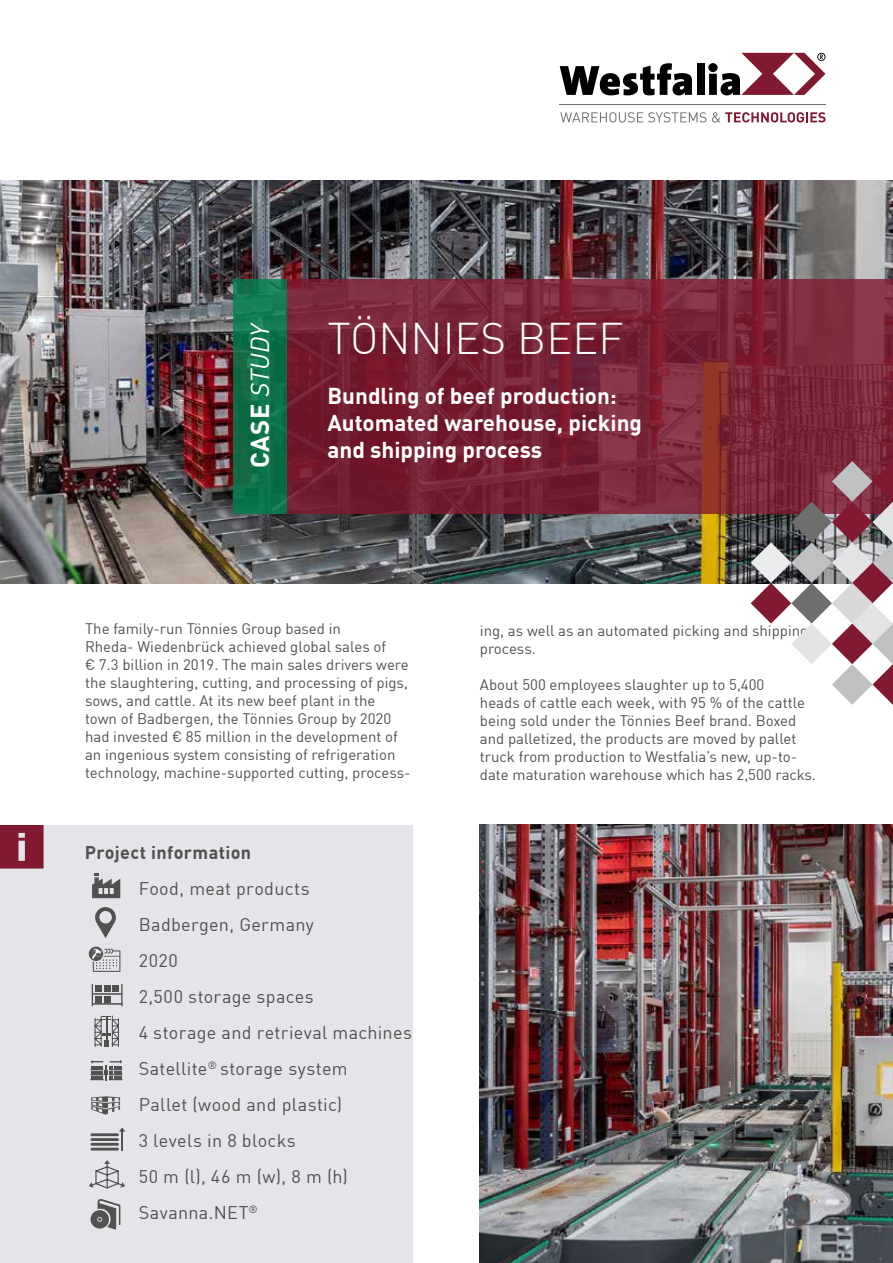
<style>
.page{position:relative;width:893px;height:1263px;background:#fff}
.page>*{position:absolute;margin:0;border:0;box-sizing:border-box;transform-origin:0 0}
.t1{font:300 43.5px "DIN Offc Pro";color:#fff}
.t2{font:italic 25.5px "DIN Offc Pro";color:#fff}
.t3{font:700 22.5px/27px "DIN Offc Pro";color:#fff}
.t4{font:18px/36px "DIN Offc Pro";letter-spacing:.02em;color:#505251}
.t5{font:700 18px "DIN Offc Pro";letter-spacing:.02em;color:#505251}
.t6{font:15px/18px "DIN Offc Pro";color:#505251}
.s1{font-weight:700;font-style:normal}
</style>
<div class="page">
<img style="left:0;top:180px;width:893px;height:404px">
<div style="left:0;top:825px;width:413px;height:438px;background:#e3e5e8"></div>
<svg style="left:560px;top:63px;width:132px;height:32px"></svg>
<div style="left:697px;top:64px;width:7px;height:31px;background:#000"></div>
<svg style="left:708px;top:53px;width:117px;height:42px"></svg>
<hr style="left:560px;top:104px;width:266px;height:1px;background:#6f7275">
<svg style="left:560px;top:112px;width:146px;height:10px"></svg>
<svg style="left:712px;top:112px;width:113px;height:10px"></svg>
<svg style="left:286px;top:279px;width:607px;height:235px;background:#792436"></svg>
<svg style="left:751px;top:461px;width:142px;height:244px"></svg>
<svg style="left:95px;top:907px;width:21px;height:31px"></svg>
<svg style="left:92px;top:873px;width:28px;height:25px"></svg>
<svg style="left:89px;top:946px;width:31px;height:26px"></svg>
<hr style="left:121px;top:984px;width:2px;height:22px;background:#505251">
<hr style="left:93px;top:993px;width:29px;height:2px;background:#505251">
<hr style="left:93px;top:1003px;width:29px;height:2px;background:#505251">
<svg style="left:92px;top:984px;width:26px;height:22px"></svg>
<svg style="left:94px;top:1015px;width:26px;height:33px"></svg>
<svg style="left:91px;top:1096px;width:29px;height:19px"></svg>
<svg style="left:119px;top:1127px;width:6px;height:4px"></svg>
<hr style="left:92px;top:1148px;width:26px;height:2px;background:#505251">
<hr style="left:92px;top:1143px;width:26px;height:3px;background:#505251">
<hr style="left:92px;top:1138px;width:26px;height:3px;background:#505251">
<hr style="left:92px;top:1133px;width:26px;height:3px;background:#505251">
<hr style="left:121px;top:1130px;width:2px;height:21px;background:#505251">
<svg style="left:89px;top:1160px;width:36px;height:29px"></svg>
<svg style="left:90px;top:1199px;width:30px;height:30px"></svg>
<svg style="left:90px;top:1060px;width:32px;height:20px"></svg>
<img style="left:480px;top:825px;width:413px;height:438px">
<svg style="left:233px;top:279px;width:53px;height:235px;background:#10734c"></svg>
<svg style="left:0;top:825px;width:44px;height:43px;background:#8a2d42"></svg>
<h2 class="t2" style="left:240px;top:468px;width:147px;rotate:-90deg"><span class="s1">CASE</span> STUDY</h2>
<h1 class="t1" style="left:327px;top:305px;width:298px">TÖNNIES BEEF</h1>
<h3 class="t3" style="left:327px;top:379px;width:316px">Bundling of beef production:<br>Automated warehouse, picking and shipping process</h3>
<p class="t6" style="left:85px;top:618px;width:327px">The family-run Tönnies Group based in<br>Rheda- Wiedenbrück achieved global sales of<br>€ 7.3 billion in 2019. The main sales drivers were the slaughtering, cutting, and processing of pigs, sows, and cattle. At its new beef plant in the town of Badbergen, the Tönnies Group by 2020 had invested € 85 million in the development of an ingenious system consisting of refrigeration technology, machine-supported cutting, process-</p>
<p class="t5" style="left:85px;top:837px;width:168px">Project information</p>
<p class="t4" style="left:139px;top:869px;width:275px">Food, meat products<br>Badbergen, Germany<br>2020<br>2,500 storage spaces<br>4 storage and retrieval machines<br>Satellite<sup>®</sup> storage system<br>Pallet (wood and plastic)<br>3 levels in 8 blocks<br>50 m (l), 46 m (w), 8 m (h)<br>Savanna.NET<sup>®</sup></p>
<p class="t6" style="left:480px;top:620px;width:330px">ing, as well as an automated picking and shipping process.</p>
<p class="t6" style="left:480px;top:674px;width:338px">About 500 employees slaughter up to 5,400<br>heads of cattle each week, with 95 % of the cattle being sold under the Tönnies Beef brand. Boxed and palletized, the products are moved by pallet truck from production to Westfalia’s new, up-to&shy;date maturation warehouse which has 2,500 racks.</p>
</div>
